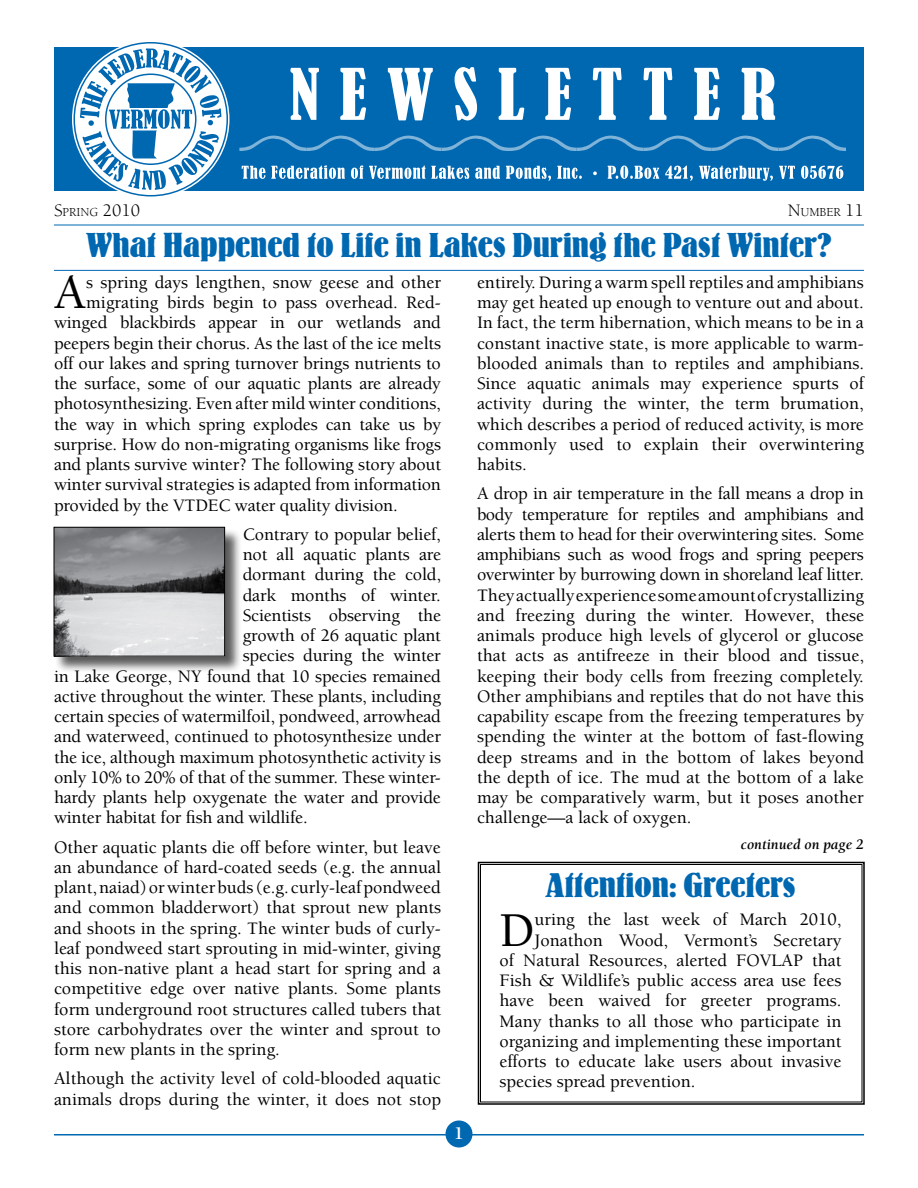
<style>
.page{position:relative;width:918px;height:1188px;background:#fff}
.page>*{position:absolute;margin:0;border:0;box-sizing:border-box;transform-origin:0 0}
.t1{font:500 49.95px "Berkeley";color:#000}
.t2{font:700 condensed 36px "Bernhard Ant D";color:#0067b1;scale:1.2 1}
.t3{font:500 18px/20.2px "Berkeley";letter-spacing:-.01em;color:#000;text-align:justify}
.t4{font:18px "Berkeley";color:#000}
.t5{font:700 18px "Berkeley";color:#fff}
.t6{font:italic 700 15px "Berkeley";color:#000}
.t7{font:12.6px "Berkeley";color:#000}
.s1{font-size:12.6px}
.s2{font-size:18px}
</style>
<div class="page">
<div style="left:54px;top:47px;width:810px;height:144px;background:#0067b1"></div>
<svg style="left:239px;top:136px;width:607px;height:15px"></svg>
<svg style="left:290px;top:68px;width:29px;height:52px"></svg>
<svg style="left:340px;top:68px;width:26px;height:52px"></svg>
<svg style="left:388px;top:68px;width:45px;height:52px"></svg>
<svg style="left:455px;top:67px;width:22px;height:53px"></svg>
<svg style="left:499px;top:68px;width:25px;height:52px"></svg>
<svg style="left:545px;top:68px;width:26px;height:52px"></svg>
<svg style="left:593px;top:68px;width:29px;height:52px"></svg>
<svg style="left:644px;top:68px;width:28px;height:52px"></svg>
<svg style="left:694px;top:68px;width:26px;height:52px"></svg>
<svg style="left:742px;top:68px;width:33px;height:52px"></svg>
<svg style="left:242px;top:166px;width:23px;height:13px"></svg>
<svg style="left:271px;top:165px;width:74px;height:14px"></svg>
<svg style="left:351px;top:165px;width:12px;height:14px"></svg>
<svg style="left:369px;top:166px;width:100px;height:13px"></svg>
<svg style="left:475px;top:166px;width:25px;height:13px"></svg>
<svg style="left:506px;top:166px;width:45px;height:15px"></svg>
<svg style="left:557px;top:166px;width:25px;height:13px"></svg>
<svg style="left:593px;top:171px;width:4px;height:4px"></svg>
<svg style="left:608px;top:166px;width:51px;height:13px"></svg>
<svg style="left:665px;top:166px;width:28px;height:15px"></svg>
<svg style="left:699px;top:166px;width:74px;height:15px"></svg>
<svg style="left:779px;top:166px;width:16px;height:13px"></svg>
<svg style="left:801px;top:166px;width:42px;height:13px"></svg>
<svg style="left:73px;top:42px;width:156px;height:155px"></svg>
<hr style="left:54px;top:225px;width:810px;height:1px;background:#0067b1">
<hr style="left:54px;top:1134px;width:810px;height:2px;background:#0067b1">
<div style="left:446px;top:1120px;width:26px;height:28px;background:#0067b1;border-radius:50%"></div>
<hr style="left:54px;top:270px;width:810px;height:1px;background:#0067b1">
<div style="left:55px;top:528px;width:187px;height:146px;background:#000;opacity:.65"></div>
<img style="left:56px;top:529px;width:167px;height:125px">
<div style="left:54px;top:527px;width:171px;height:129px;border:1px solid #000"></div>
<svg style="left:477px;top:861px;width:388px;height:244px"></svg>
<div style="left:480px;top:864px;width:382px;height:238px;border:1px solid #000"></div>
<p class="t4" style="left:54px;top:201px;width:88px">S<span class="s1">PRING</span> 2010</p>
<p class="t7" style="left:788px;top:206px;width:78px"><span class="s2">N</span>UMBER <span class="s2">11</span></p>
<h2 class="t2" style="left:86px;top:226px;width:623px">What Happened to Life in Lakes During the Past Winter?</h2>
<h1 class="t1" style="left:54px;top:266px;width:34px">A</h1>
<p class="t3" style="left:86px;top:273px;width:356px">s spring days lengthen, snow geese and other</p>
<p class="t3" style="left:86px;top:293px;width:356px">migrating birds begin to pass overhead. Red-</p>
<p class="t3" style="left:54px;top:313px;width:388px">winged blackbirds appear in our wetlands and</p>
<p class="t3" style="left:54px;top:333px;width:389px">peepers begin their chorus. As the last of the ice melts</p>
<p class="t3" style="left:54px;top:354px;width:388px">off our lakes and spring turnover brings nutrients to</p>
<p class="t3" style="left:54px;top:374px;width:388px">the surface, some of our aquatic plants are already</p>
<p class="t3" style="left:54px;top:394px;width:388px">photosynthesizing. Even after mild winter conditions,</p>
<p class="t3" style="left:54px;top:414px;width:389px">the way in which spring explodes can take us by</p>
<p class="t3" style="left:54px;top:435px;width:389px">surprise. How do non-migrating organisms like frogs</p>
<p class="t3" style="left:54px;top:455px;width:389px">and plants survive winter? The following story about</p>
<p class="t3" style="left:54px;top:475px;width:388px">winter survival strategies is adapted from information</p>
<p class="t3" style="left:54px;top:495px;width:345px">provided by the VTDEC water quality division.</p>
<p class="t3" style="left:243px;top:525px;width:200px">Contrary to popular belief,</p>
<p class="t3" style="left:243px;top:545px;width:200px">not all aquatic plants are</p>
<p class="t3" style="left:243px;top:565px;width:200px">dormant during the cold,</p>
<p class="t3" style="left:243px;top:585px;width:200px">dark months of winter.</p>
<p class="t3" style="left:243px;top:606px;width:200px">Scientists observing the</p>
<p class="t3" style="left:243px;top:626px;width:200px">growth of 26 aquatic plant</p>
<p class="t3" style="left:243px;top:646px;width:200px">species during the winter</p>
<p class="t3" style="left:54px;top:666px;width:388px">in Lake George, NY found that 10 species remained</p>
<p class="t3" style="left:54px;top:687px;width:388px">active throughout the winter. These plants, including</p>
<p class="t3" style="left:54px;top:707px;width:388px">certain species of watermilfoil, pondweed, arrowhead</p>
<p class="t3" style="left:54px;top:727px;width:389px">and waterweed, continued to photosynthesize under</p>
<p class="t3" style="left:54px;top:747px;width:389px">the ice, although maximum photosynthetic activity is</p>
<p class="t3" style="left:54px;top:768px;width:388px">only 10% to 20% of that of the summer. These winter-</p>
<p class="t3" style="left:54px;top:788px;width:388px">hardy plants help oxygenate the water and provide</p>
<p class="t3" style="left:54px;top:808px;width:255px">winter habitat for fish and wildlife.</p>
<p class="t3" style="left:54px;top:837px;width:389px">Other aquatic plants die off before winter, but leave an abundance of hard-coated seeds (e.g. the annual plant, naiad) or winter buds (e.g. curly-leaf pondweed and common bladderwort) that sprout new plants and shoots in the spring. The winter buds of curly&shy;leaf pondweed start sprouting in mid-winter, giving this non-native plant a head start for spring and a competitive edge over native plants. Some plants form underground root structures called tubers that store carbohydrates over the winter and sprout to form new plants in the spring.</p>
<p class="t3" style="left:54px;top:1069px;width:389px">Although the activity level of cold-blooded aquatic animals drops during the winter, it does not stop</p>
<p class="t5" style="left:454px;top:1124px;width:11px">1</p>
<p class="t3" style="left:477px;top:273px;width:389px">entirely. During a warm spell reptiles and amphibians may get heated up enough to venture out and about.<br>In fact, the term hibernation, which means to be in a constant inactive state, is more applicable to warm&shy;blooded animals than to reptiles and amphibians.<br>Since aquatic animals may experience spurts of activity during the winter, the term brumation, which describes a period of reduced activity, is more commonly used to explain their overwintering habits.</p>
<p class="t3" style="left:477px;top:484px;width:389px">A drop in air temperature in the fall means a drop in body temperature for reptiles and amphibians and alerts them to head for their overwintering sites. Some amphibians such as wood frogs and spring peepers overwinter by burrowing down in shoreland leaf litter.<br>They actually experience some amount of crystallizing and freezing during the winter. However, these animals produce high levels of glycerol or glucose that acts as antifreeze in their blood and tissue, keeping their body cells from freezing completely.<br>Other amphibians and reptiles that do not have this capability escape from the freezing temperatures by spending the winter at the bottom of fast-flowing deep streams and in the bottom of lakes beyond the depth of ice. The mud at the bottom of a lake may be comparatively warm, but it poses another challenge—a lack of oxygen.</p>
<p class="t6" style="left:741px;top:836px;width:125px">continued on page 2</p>
<h2 class="t2" style="left:545px;top:866px;width:210px">Attention: Greeters</h2>
<h1 class="t1" style="left:500px;top:904px;width:37px">D</h1>
<p class="t3" style="left:535px;top:910px;width:308px">uring the last week of March 2010,</p>
<p class="t3" style="left:535px;top:930px;width:308px">Jonathon Wood, Vermont’s Secretary</p>
<p class="t3" style="left:500px;top:951px;width:343px">of Natural Resources, alerted FOVLAP that</p>
<p class="t3" style="left:500px;top:971px;width:343px">Fish &amp; Wildlife’s public access area use fees</p>
<p class="t3" style="left:500px;top:991px;width:344px">have been waived for greeter programs.</p>
<p class="t3" style="left:500px;top:1011px;width:343px">Many thanks to all those who participate in</p>
<p class="t3" style="left:500px;top:1032px;width:343px">organizing and implementing these important</p>
<p class="t3" style="left:500px;top:1052px;width:344px">efforts to educate lake users about invasive</p>
<p class="t3" style="left:500px;top:1072px;width:197px">species spread prevention.</p>
</div>
